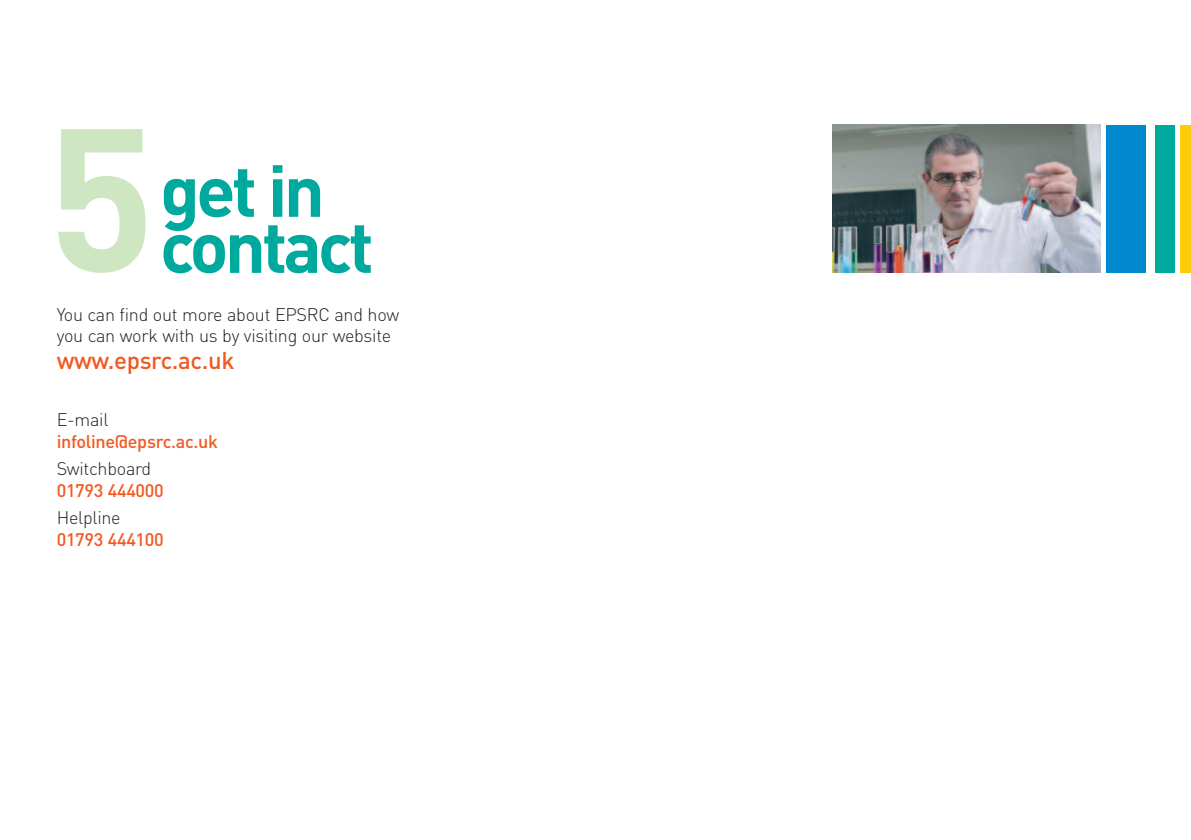
<style>
.page{position:relative;width:1191px;height:840px;background:#fff}
.page>*{position:absolute;margin:0;border:0;box-sizing:border-box;transform-origin:0 0}
.t1{font:700 200px "DIN";color:#cee6c1}
.t2{font:700 72px/56px "DIN";letter-spacing:-.055em;color:#00a99d}
.t3{font:500 24px "DIN";letter-spacing:-.015em;color:#f15921}
.t4{font:300 18px/21.6px "DIN";letter-spacing:-.015em;color:#231f20}
.t5{font:500 18px "DIN";letter-spacing:-.015em;color:#f15921}
</style>
<div class="page">
<img style="left:832px;top:125px;width:268px;height:147px">
<div style="left:1106px;top:125px;width:40px;height:147px;background:#0089cf"></div>
<div style="left:1155px;top:125px;width:19px;height:147px;background:#00a99d"></div>
<div style="left:1180px;top:125px;width:11px;height:147px;background:#feca0a"></div>
<h1 class="t1" style="left:47px;top:85px;width:110px">5</h1>
<h2 class="t2" style="left:160px;top:164px;width:215px">get in contact</h2>
<p class="t4" style="left:57px;top:303px;width:344px">You can find out more about EPSRC and how you can work with us by visiting our website</p>
<h3 class="t3" style="left:57px;top:346px;width:179px">www.epsrc.ac.uk</h3>
<p class="t4" style="left:57px;top:408px;width:53px">E-mail</p>
<p class="t5" style="left:57px;top:431px;width:163px">infoline@epsrc.ac.uk</p>
<p class="t4" style="left:57px;top:457px;width:96px">Switchboard</p>
<p class="t5" style="left:57px;top:479px;width:109px">01793 444000</p>
<p class="t4" style="left:57px;top:506px;width:65px">Helpline</p>
<p class="t5" style="left:57px;top:528px;width:109px">01793 444100</p>
</div>
